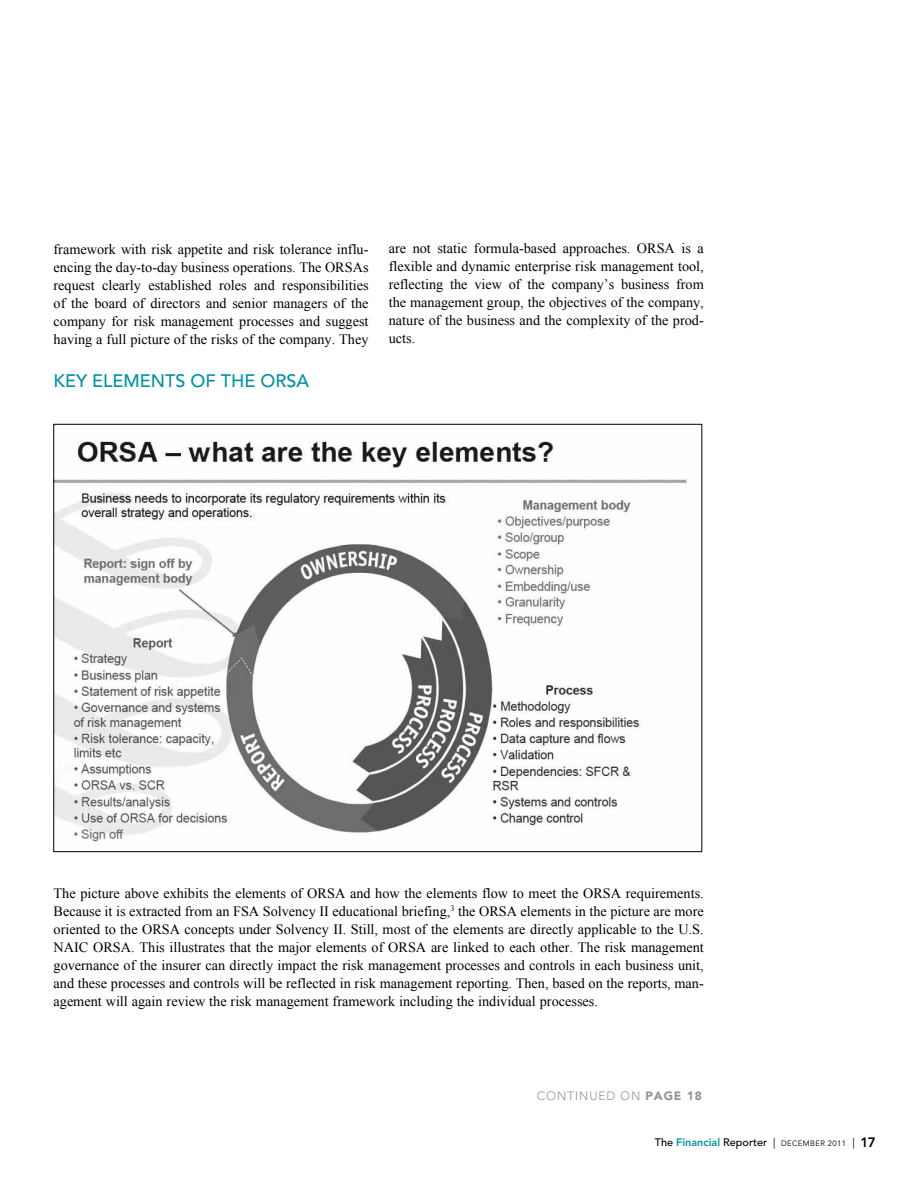
<style>
.page{position:relative;width:918px;height:1188px;background:#fff}
.page>*{position:absolute;margin:0;border:0;box-sizing:border-box;transform-origin:0 0}
.t1{font:500 18px "Avenir";color:#00929f}
.t2{font:14.25px/18px "Times New Roman";color:#000;text-align:justify}
.t3{font:300 12px "Avenir";letter-spacing:.075em;color:#919396}
.t4{font:7.8px "Avenir";letter-spacing:.05em;color:#000}
.s1{font-weight:900}
.s2{font-weight:500;font-size:10.8px}
.s3{font-weight:800;font-size:10.8px;color:#00929f}
.s4{font-size:10.8px}
.s5{font-weight:800;font-size:13.5px}
</style>
<div class="page">
<img style="left:56px;top:441px;width:631px;height:401px">
<p class="t2" style="left:54px;top:240px;width:317px">framework with risk appetite and risk tolerance influ&shy;encing the day-to-day business operations. The ORSAs request clearly established roles and responsibilities of the board of directors and senior managers of the company for risk management processes and suggest having a full picture of the risks of the company. They</p>
<p class="t1" style="left:54px;top:371px;width:245px">KEY ELEMENTS OF THE ORSA</p>
<p class="t2" style="left:389px;top:239px;width:317px">are not static formula-based approaches. ORSA is a flexible and dynamic enterprise risk management tool, reflecting the view of the company’s business from the management group, the objectives of the company, nature of the business and the complexity of the prod&shy;ucts.</p>
<p class="t2" style="left:54px;top:884px;width:652px">The picture above exhibits the elements of ORSA and how the elements flow to meet the ORSA requirements.<br>Because it is extracted from an FSA Solvency II educational briefing,<sup>3</sup> the ORSA elements in the picture are more oriented to the ORSA concepts under Solvency II. Still, most of the elements are directly applicable to the U.S.<br>NAIC ORSA. This illustrates that the major elements of ORSA are linked to each other. The risk management governance of the insurer can directly impact the risk management processes and controls in each business unit, and these processes and controls will be reflected in risk management reporting. Then, based on the reports, man&shy;agement will again review the risk management framework including the individual processes.</p>
<p class="t3" style="left:537px;top:1089px;width:167px">CONTINUED ON <span class="s1">PAGE 18</span></p>
<p class="t4" style="left:655px;top:1138px;width:222px"><span class="s2">THE</span> <span class="s3">Financial</span> <span class="s2">REPORTER</span> <span class="s4">|</span> DECEMBER 2011 <span class="s4">|</span> <span class="s5">17</span></p>
</div>
